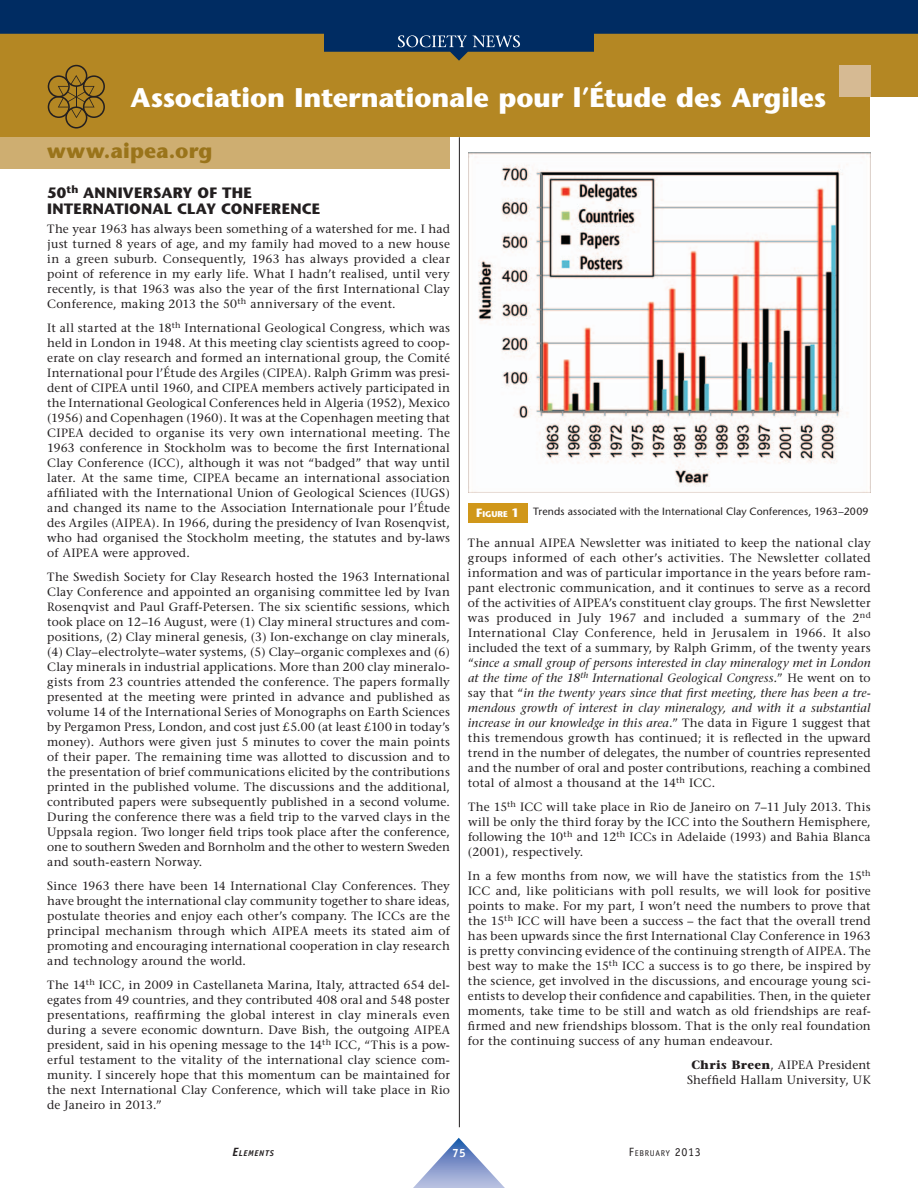
<style>
.page{position:relative;width:918px;height:1188px;background:#fff}
.page>*{position:absolute;margin:0;border:0;box-sizing:border-box;transform-origin:0 0}
.t1{font:700 27px "Stone Sans";letter-spacing:-.005em;color:#fff}
.t2{font:700 21px "Stone Sans";letter-spacing:.005em;color:#9a741a}
.t3{font:700 15px/15.8px "Stone Sans";letter-spacing:.015em;color:#231f20}
.t4{font:12px/15px "Stone Serif";letter-spacing:.015em;color:#231f20;text-align:justify}
.t5{font:700 12px "Officina Sans";color:#fff}
.t6{font:10.5px "Stone Sans";letter-spacing:.015em;color:#231f20}
.t7{font:8.4px "Officina Sans";letter-spacing:.08em;color:#231f20}
.t8{font:italic 700 8.4px "Officina Sans";letter-spacing:.08em;color:#231f20}
.s1{font-weight:700;font-size:12px;color:#fff}
.s2{font-style:italic}
.s3{font-weight:700}
.s4{font-size:12px}
</style>
<div class="page">
<div style="left:0;top:7px;width:918px;height:130px;background:#b48723"></div>
<div style="left:0;top:137px;width:450px;height:32px;background:#ceae71"></div>
<svg style="left:48px;top:65px;width:57px;height:64px"></svg>
<div style="left:839px;top:65px;width:32px;height:32px;background:#d6ba93"></div>
<div style="left:871px;top:97px;width:47px;height:44px;background:#fff"></div>
<div style="left:468px;top:503px;width:59px;height:19px;background:#d0971a"></div>
<img style="left:468px;top:152px;width:402px;height:341px">
<hr style="left:459px;top:137px;width:1px;height:990px;background:#211d1e">
<svg style="left:413px;top:1138px;width:92px;height:50px"></svg>
<svg style="left:0;top:0;width:918px;height:61px;fill:#002c62"></svg>
<svg style="left:398px;top:35px;width:122px;height:12px"></svg>
<h1 class="t1" style="left:130px;top:88px;width:697px">Association Internationale pour l’Étude des Argiles</h1>
<h2 class="t2" style="left:47px;top:143px;width:167px">www.aipea.org</h2>
<p class="t3" style="left:47px;top:186px;width:274px">50<sup>th</sup> ANNIVERSARY OF THE<br>INTERNATIONAL CLAY CONFERENCE</p>
<p class="t4" style="left:47px;top:223px;width:404px">The year 1963 has always been something of a watershed for me. I had just turned 8 years of age, and my family had moved to a new house in a green suburb. Consequently, 1963 has always provided a clear point of reference in my early life. What I hadn’t realised, until very recently, is that 1963 was also the year of the first International Clay Conference, making 2013 the 50<sup>th</sup> anniversary of the event.</p>
<p class="t4" style="left:47px;top:322px;width:404px">It all started at the 18<sup>th</sup> International Geological Congress, which was held in London in 1948. At this meeting clay scientists agreed to coop&shy;erate on clay research and formed an international group, the Comité International pour l’Étude des Argiles (CIPEA). Ralph Grimm was presi&shy;dent of CIPEA until 1960, and CIPEA members actively participated in the International Geological Conferences held in Algeria (1952), Mexico (1956) and Copenhagen (1960). It was at the Copenhagen meeting that CIPEA decided to organise its very own international meeting. The 1963 conference in Stockholm was to become the first International Clay Conference (ICC), although it was not “badged” that way until later. At the same time, CIPEA became an international association affiliated with the International Union of Geological Sciences (IUGS) and changed its name to the Association Internationale pour l’Étude des Argiles (AIPEA). In 1966, during the presidency of Ivan Rosenqvist, who had organised the Stockholm meeting, the statutes and by-laws of AIPEA were approved.</p>
<p class="t4" style="left:47px;top:571px;width:404px">The Swedish Society for Clay Research hosted the 1963 International Clay Conference and appointed an organising committee led by Ivan Rosenqvist and Paul Graff-Petersen. The six scientific sessions, which took place on 12–16 August, were (1) Clay mineral structures and com&shy;positions, (2) Clay mineral genesis, (3) Ion-exchange on clay minerals, (4) Clay–electrolyte–water systems, (5) Clay–organic complexes and (6)<br>Clay minerals in industrial applications. More than 200 clay mineralo&shy;gists from 23 countries attended the conference. The papers formally presented at the meeting were printed in advance and published as volume 14 of the International Series of Monographs on Earth Sciences by Pergamon Press, London, and cost just £5.00 (at least £100 in today’s money). Authors were given just 5 minutes to cover the main points of their paper. The remaining time was allotted to discussion and to the presentation of brief communications elicited by the contributions printed in the published volume. The discussions and the additional, contributed papers were subsequently published in a second volume.<br>During the conference there was a field trip to the varved clays in the Uppsala region. Two longer field trips took place after the conference, one to southern Sweden and Bornholm and the other to western Sweden and south-eastern Norway.</p>
<p class="t4" style="left:47px;top:880px;width:404px">Since 1963 there have been 14 International Clay Conferences. They have brought the international clay community together to share ideas, postulate theories and enjoy each other’s company. The ICCs are the principal mechanism through which AIPEA meets its stated aim of promoting and encouraging international cooperation in clay research and technology around the world.</p>
<p class="t4" style="left:47px;top:979px;width:404px">The 14<sup>th</sup> ICC, in 2009 in Castellaneta Marina, Italy, attracted 654 del&shy;egates from 49 countries, and they contributed 408 oral and 548 poster presentations, reaffirming the global interest in clay minerals even during a severe economic downturn. Dave Bish, the outgoing AIPEA president, said in his opening message to the 14<sup>th</sup> ICC, “This is a pow&shy;erful testament to the vitality of the international clay science com&shy;munity. I sincerely hope that this momentum can be maintained for the next International Clay Conference, which will take place in Rio de Janeiro in 2013.”</p>
<p class="t6" style="left:476px;top:507px;width:394px"><span class="s1">F</span><sub>IGURE</sub> <span class="s1">1</span> Trends associated with the International Clay Conferences, 1963–2009</p>
<p class="t4" style="left:468px;top:536px;width:404px">The annual AIPEA Newsletter was initiated to keep the national clay groups informed of each other’s activities. The Newsletter collated information and was of particular importance in the years before ram&shy;pant electronic communication, and it continues to serve as a record of the activities of AIPEA’s constituent clay groups. The first Newsletter was produced in July 1967 and included a summary of the 2<sup>nd </sup>International Clay Conference, held in Jerusalem in 1966. It also included the text of a summary, by Ralph Grimm, of the twenty years “<span class="s2">since a small group of persons interested in clay mineralogy met in London at the time of the 18</span><sup>th</sup> <span class="s2">International Geological Congress.</span>” He went on to say that “<span class="s2">in the twenty years since that first meeting, there has been a tre&shy;mendous growth of interest in clay mineralogy, and with it a substantial increase in our knowledge in this area</span>.” The data in Figure 1 suggest that this tremendous growth has continued; it is reflected in the upward trend in the number of delegates, the number of countries represented and the number of oral and poster contributions, reaching a combined total of almost a thousand at the 14<sup>th</sup> ICC.</p>
<p class="t4" style="left:468px;top:800px;width:404px">The 15<sup>th</sup> ICC will take place in Rio de Janeiro on 7–11 July 2013. This will be only the third foray by the ICC into the Southern Hemisphere, following the 10<sup>th</sup> and 12<sup>th</sup> ICCs in Adelaide (1993) and Bahia Blanca (2001), respectively.</p>
<p class="t4" style="left:468px;top:869px;width:404px">In a few months from now, we will have the statistics from the 15<sup>th </sup>ICC and, like politicians with poll results, we will look for positive points to make. For my part, I won’t need the numbers to prove that the 15<sup>th</sup> ICC will have been a success – the fact that the overall trend has been upwards since the first International Clay Conference in 1963 is pretty convincing evidence of the continuing strength of AIPEA. The best way to make the 15<sup>th</sup> ICC a success is to go there, be inspired by the science, get involved in the discussions, and encourage young sci&shy;entists to develop their confidence and capabilities. Then, in the quieter moments, take time to be still and watch as old friendships are reaf&shy;firmed and new friendships blossom. That is the only real foundation for the continuing success of any human endeavour.</p>
<p class="t4" style="left:687px;top:1058px;width:185px;text-align:center"><span class="s3">Chris Breen</span>, AIPEA President<br>Sheffield Hallam University, UK</p>
<p class="t8" style="left:232px;top:1150px;width:43px"><span class="s4">E</span>LEMENTS</p>
<p class="t5" style="left:452px;top:1149px;width:15px">75</p>
<p class="t7" style="left:629px;top:1150px;width:73px"><span class="s4">F</span>EBRUARY <span class="s4">2013</span></p>
</div>
